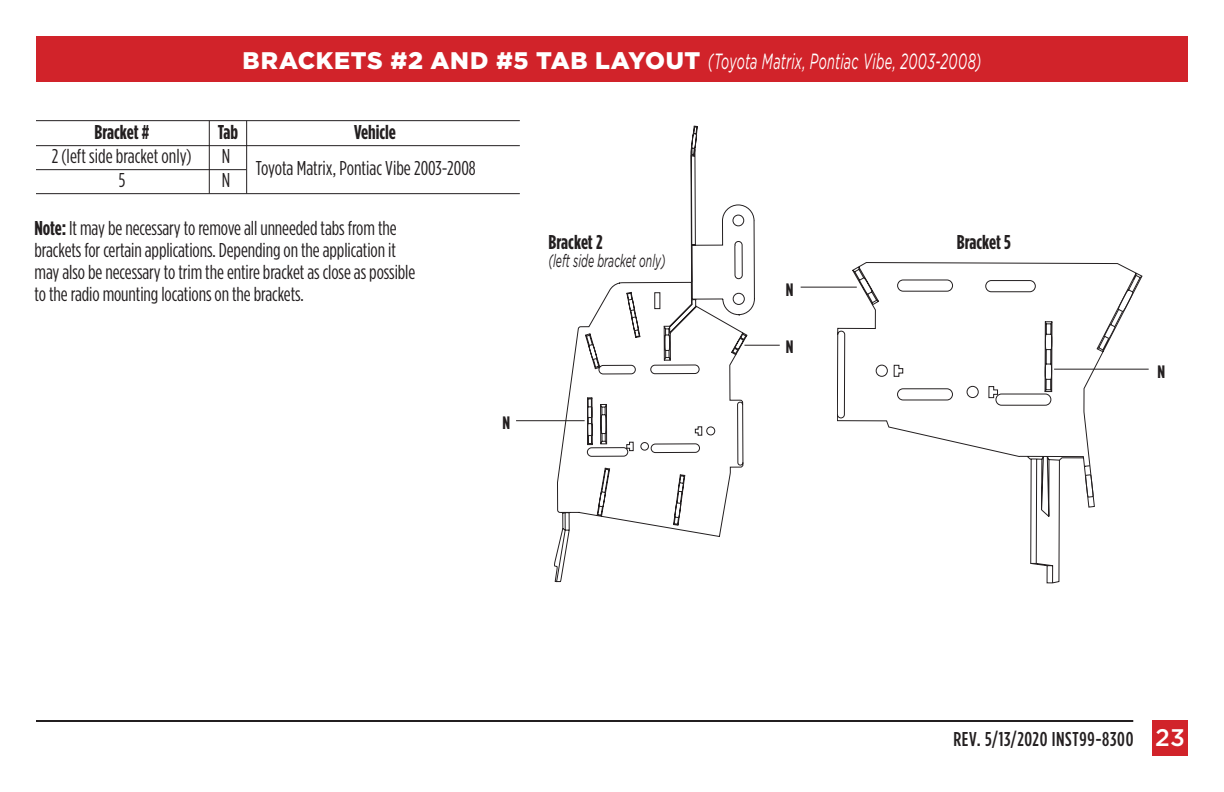
<style>
.page{position:relative;width:1224px;height:792px;background:#fff}
.page>*{position:absolute;margin:0;border:0;box-sizing:border-box;transform-origin:0 0}
.t1{font:italic 22px "Gotham";letter-spacing:.02em;color:#fff;scale:.58 1}
.t2{font:20px/22px "Gotham Condensed";letter-spacing:-.005em;color:#231f20}
.t3{font:700 20px "Gotham Condensed";color:#231f20}
.t4{font:500 20px "Gotham Condensed";letter-spacing:.035em;color:#231f20}
.t5{font:italic 18px "Gotham";color:#231f20;scale:.58 1}
.t6{font:700 18px "Gotham Condensed";color:#231f20}
.s1{font-weight:900;font-style:normal;font-size:24px}
.s2{font-weight:700}
.s3{font-family:"Gotham";font-size:24px;color:#fff}
</style>
<div class="page">
<div style="left:36px;top:36px;width:1152px;height:45px;background:#d1232a"></div>
<hr style="left:36px;top:720px;width:1097px;height:2px;background:#231f20">
<div style="left:1152px;top:720px;width:36px;height:36px;background:#d1232a"></div>
<svg style="left:554px;top:126px;width:201px;height:456px"></svg>
<hr style="left:516px;top:420px;width:69px;height:1px;background:#231f20">
<hr style="left:744px;top:345px;width:36px;height:1px;background:#231f20">
<hr style="left:801px;top:287px;width:56px;height:1px;background:#231f20">
<hr style="left:36px;top:120px;width:484px;height:1px;background:#231f20">
<hr style="left:36px;top:145px;width:484px;height:1px;background:#231f20">
<hr style="left:36px;top:169px;width:210px;height:1px;background:#231f20">
<hr style="left:36px;top:193px;width:484px;height:1px;background:#231f20">
<hr style="left:209px;top:121px;width:1px;height:73px;background:#231f20">
<hr style="left:246px;top:121px;width:1px;height:73px;background:#231f20">
<svg style="left:837px;top:262px;width:302px;height:321px"></svg>
<svg style="left:875px;top:274px;width:267px;height:290px"></svg>
<hr style="left:1054px;top:369px;width:95px;height:1px;background:#231f20">
<p class="t1" style="left:243px;top:49px;width:1275px"><span class="s1">BRACKETS #2 AND #5 TAB LAYOUT</span> (Toyota Matrix, Pontiac Vibe, 2003-2008)</p>
<p class="t3" style="left:95px;top:121px;width:56px">Bracket #</p>
<p class="t3" style="left:218px;top:121px;width:22px">Tab</p>
<p class="t3" style="left:354px;top:121px;width:43px">Vehicle</p>
<p class="t2" style="left:52px;top:145px;width:141px">2 (left side bracket only)</p>
<p class="t2" style="left:222px;top:145px;width:10px">N</p>
<p class="t2" style="left:256px;top:157px;width:221px">Toyota Matrix, Pontiac Vibe 2003-2008</p>
<p class="t2" style="left:119px;top:169px;width:8px">5</p>
<p class="t2" style="left:222px;top:169px;width:10px">N</p>
<p class="t2" style="left:35px;top:216px;width:382px"><span class="s2">Note:</span> It may be necessary to remove all unneeded tabs from the brackets for certain applications. Depending on the application it may also be necessary to trim the entire bracket as close as possible to the radio mounting locations on the brackets.</p>
<p class="t6" style="left:503px;top:412px;width:9px">N</p>
<p class="t3" style="left:549px;top:231px;width:55px">Bracket 2</p>
<p class="t3" style="left:957px;top:230px;width:56px">Bracket 5</p>
<p class="t5" style="left:549px;top:251px;width:203px">(left side bracket only)</p>
<p class="t6" style="left:786px;top:279px;width:9px">N</p>
<p class="t6" style="left:786px;top:337px;width:9px">N</p>
<p class="t6" style="left:1157px;top:362px;width:9px">N</p>
<p class="t4" style="left:953px;top:728px;width:233px">REV. 5/13/2020 INST99-8300 <span class="s3">23</span></p>
</div>
